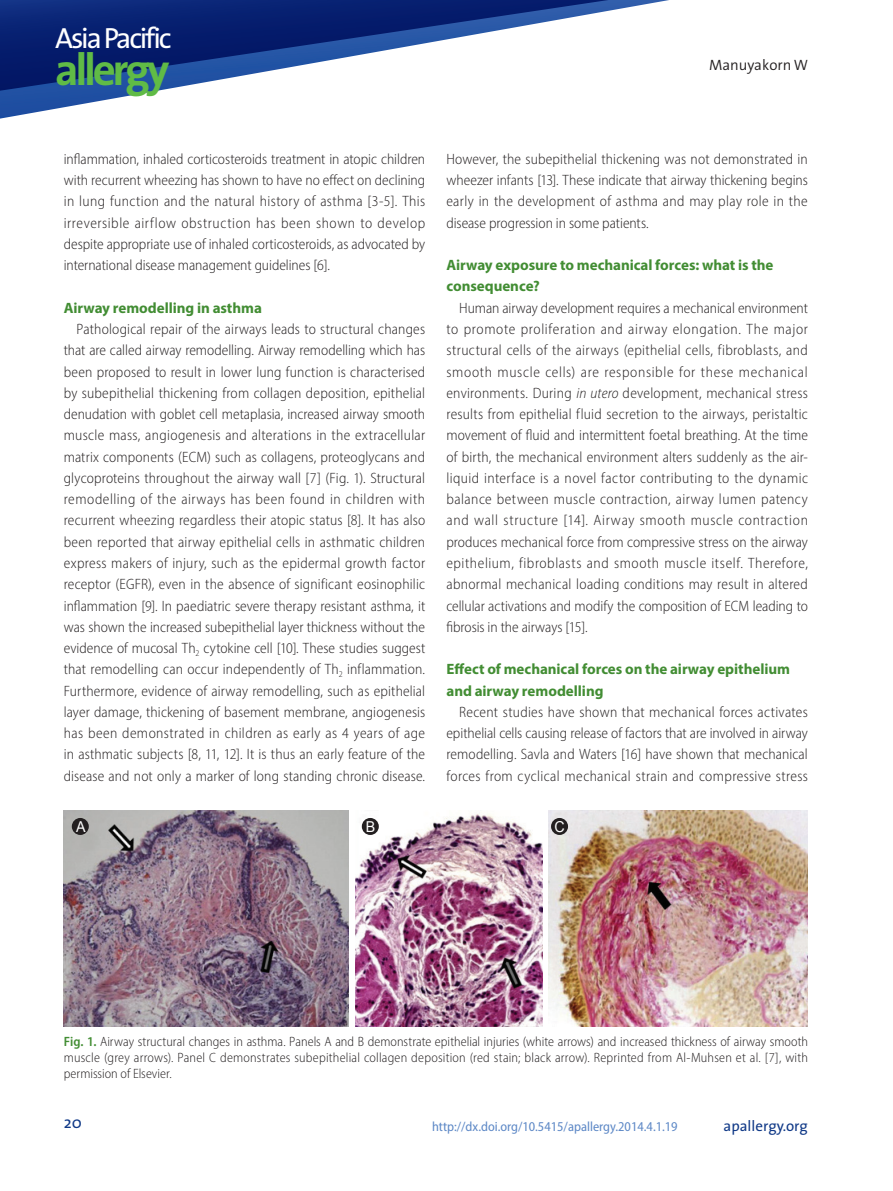
<style>
.page{position:relative;width:893px;height:1191px;background:#fff}
.page>*{position:absolute;margin:0;border:0;box-sizing:border-box;transform-origin:0 0}
.t1{font:700 45.15px "The Sans";letter-spacing:-.075em;color:#60bb46}
.t2{font:29.25px "The Sans";letter-spacing:-.075em;color:#fff}
.t3{font:16.5px "The Sans";color:#103987}
.본문{font:300 semi-condensed 15px/21.3px "Myriad Pro";letter-spacing:.005em;color:#231f20;text-align:justify}
.초록색제목{font:700 15px/21.3px "Myriad Pro";letter-spacing:-.005em;color:#428d33}
.t4{font:15px "The Sans";color:#103987}
.t5{font:300 15px "The Sans";color:#231f20}
.t6{font:15px "Arial";color:#fff;scale:.95 1}
.그림설명{font:300 semi-condensed 13.5px/16.2px "Myriad Pro";letter-spacing:.01em;color:#231f20;text-align:justify}
.t7{font:semi-condensed 13.5px "Myriad Pro";color:#5d88c6}
.s1{font-style:italic}
.s2{font-weight:600;color:#428d33}
</style>
<div class="page">
<svg style="left:0;top:93px;width:144px;height:26px"></svg>
<svg style="left:0;top:0;width:669px;height:93px"></svg>
<img style="left:64px;top:810px;width:285px;height:216px">
<img style="left:355px;top:813px;width:187px;height:213px">
<img style="left:549px;top:810px;width:259px;height:216px">
<div style="left:72px;top:818px;width:17px;height:17px;background:#231f20;border-radius:50%"></div>
<div style="left:362px;top:818px;width:17px;height:17px;background:#231f20;border-radius:50%"></div>
<div style="left:551px;top:818px;width:17px;height:17px;background:#231f20;border-radius:50%"></div>
<h2 class="t2" style="left:55px;top:14px;width:118px">Asia Pacific</h2>
<h1 class="t1" style="left:55px;top:32px;width:116px">allergy</h1>
<p class="t5" style="left:709px;top:52px;width:101px">Manuyakorn W</p>
<p class="본문" style="left:64px;top:148px;width:363px">inflammation, inhaled corticosteroids treatment in atopic children with recurrent wheezing has shown to have no effect on declining in lung function and the natural history of asthma [3-5]. This irreversible airflow obstruction has been shown to develop despite appropriate use of inhaled corticosteroids, as advocated by international disease management guidelines [6].</p>
<p class="초록색제목" style="left:64px;top:296px;width:200px">Airway remodelling in asthma</p>
<p class="본문" style="left:64px;top:318px;width:363px;text-indent:13px">Pathological repair of the airways leads to structural changes that are called airway remodelling. Airway remodelling which has been proposed to result in lower lung function is characterised by subepithelial thickening from collagen deposition, epithelial denudation with goblet cell metaplasia, increased airway smooth muscle mass, angiogenesis and alterations in the extracellular matrix components (ECM) such as collagens, proteoglycans and glycoproteins throughout the airway wall [7] (Fig. 1). Structural remodelling of the airways has been found in children with recurrent wheezing regardless their atopic status [8]. It has also been reported that airway epithelial cells in asthmatic children express makers of injury, such as the epidermal growth factor receptor (EGFR), even in the absence of significant eosinophilic inflammation [9]. In paediatric severe therapy resistant asthma, it was shown the increased subepithelial layer thickness without the evidence of mucosal Th<sub>2</sub> cytokine cell [10]. These studies suggest that remodelling can occur independently of Th<sub>2</sub> inflammation.<br>Furthermore, evidence of airway remodelling, such as epithelial layer damage, thickening of basement membrane, angiogenesis has been demonstrated in children as early as 4 years of age in asthmatic subjects [8, 11, 12]. It is thus an early feature of the disease and not only a marker of long standing chronic disease.</p>
<p class="본문" style="left:446px;top:148px;width:363px">However, the subepithelial thickening was not demonstrated in wheezer infants [13]. These indicate that airway thickening begins early in the development of asthma and may play role in the disease progression in some patients.</p>
<p class="초록색제목" style="left:446px;top:254px;width:329px">Airway exposure to mechanical forces: what is the consequence?</p>
<p class="본문" style="left:446px;top:297px;width:363px;text-indent:13px">Human airway development requires a mechanical environment to promote proliferation and airway elongation. The major structural cells of the airways (epithelial cells, fibroblasts, and smooth muscle cells) are responsible for these mechanical environments. During <span class="s1">in utero</span> development, mechanical stress results from epithelial fluid secretion to the airways, peristaltic movement of fluid and intermittent foetal breathing. At the time of birth, the mechanical environment alters suddenly as the air&shy;liquid interface is a novel factor contributing to the dynamic balance between muscle contraction, airway lumen patency and wall structure [14]. Airway smooth muscle contraction produces mechanical force from compressive stress on the airway epithelium, fibroblasts and smooth muscle itself. Therefore, abnormal mechanical loading conditions may result in altered cellular activations and modify the composition of ECM leading to fibrosis in the airways [15].</p>
<p class="초록색제목" style="left:446px;top:658px;width:345px">Effect of mechanical forces on the airway epithelium and airway remodelling</p>
<p class="본문" style="left:446px;top:701px;width:363px;text-indent:13px">Recent studies have shown that mechanical forces activates epithelial cells causing release of factors that are involved in airway remodelling. Savla and Waters [16] have shown that mechanical forces from cyclical mechanical strain and compressive stress</p>
<p class="t6" style="left:76px;top:817px;width:12px">A</p>
<p class="t6" style="left:366px;top:817px;width:12px">B</p>
<p class="t6" style="left:555px;top:817px;width:12px">C</p>
<p class="그림설명" style="left:64px;top:1033px;width:746px"><span class="s2">Fig. 1.</span> Airway structural changes in asthma. Panels A and B demonstrate epithelial injuries (white arrows) and increased thickness of airway smooth muscle (grey arrows). Panel C demonstrates subepithelial collagen deposition (red stain; black arrow). Reprinted from Al-Muhsen et al. [7], with permission of Elsevier.</p>
<p class="t3" style="left:64px;top:1109px;width:20px">20</p>
<p class="t7" style="left:432px;top:1118px;width:247px">http://dx.doi.org/10.5415/apallergy.2014.4.1.19</p>
<p class="t4" style="left:724px;top:1113px;width:86px">apallergy.org</p>
</div>
